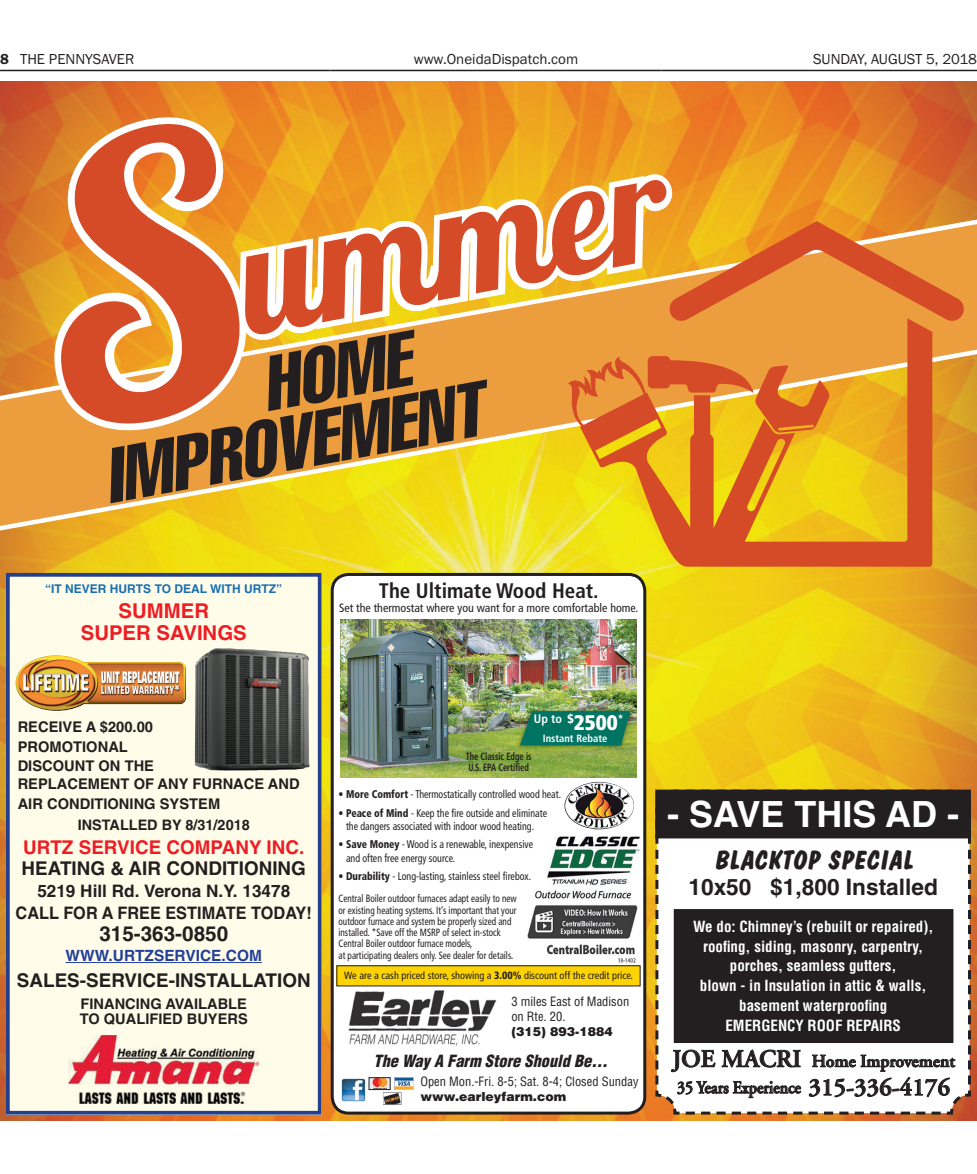
<style>
.page{position:relative;width:977px;height:1174px;background:#fff}
.page>*{position:absolute;margin:0;border:0;box-sizing:border-box;transform-origin:0 0}
.t1{font:700 36.15px "Helvetica";color:#fff}
.t2{font:italic 700 26.55px "Dom Casual";color:#231f20}
.t3{font:700 22.8px "Helvetica";color:#231f20}
.t4{font:700 condensed 21px "Frutiger";color:#231f20}
.t5{font:700 20.7px "Helvetica";color:#231f20}
.t6{font:700 20.4px/22px "Helvetica";color:#ee1d23;text-align:center}
.t7{font:700 18.9px "Helvetica";color:#231f20}
.t8{font:700 18.9px "Helvetica";color:#ee1d23}
.t9{font:600 17.7px/26.4px "Adobe Garamond";color:#231f20}
.t10{font:700 17.25px/21.6px "Helvetica";color:#231f20;text-align:center}
.t11{font:italic 900 condensed 16.5px "Helvetica";color:#231f20}
.t12{font:700 15.45px "Helvetica";color:#223f99}
.t13{font:700 condensed 15px/19.8px "Helvetica";color:#fff;text-align:center}
.t14{font:15px "Franklin Gothic";color:#231f20}
.t15{font:700 14.7px/19.2px "Helvetica";color:#231f20}
.t16{font:700 14.4px "Helvetica";color:#231f20}
.t17{font:condensed 12.45px/15px "Helvetica";color:#231f20}
.t18{font:900 12.45px "Helvetica";color:#231f20}
.t19{font:700 condensed 12.3px "Frutiger";color:#fff}
.t20{font:condensed 12px "Frutiger";color:#231f20}
.t21{font:700 12px "Helvetica";color:#196eb1}
.t22{font:condensed 11.1px/13.4px "Frutiger";color:#231f20;text-align:center;scale:.89 1}
.t23{font:condensed 10.5px/11.2px "Frutiger";color:#231f20;scale:.87 1}
.t24{font:condensed 10.5px "Frutiger";color:#231f20}
.t25{font:700 condensed 10.5px/11.2px "Frutiger";color:#231f20;scale:.8 1}
.t26{font:700 condensed 10.5px "Frutiger";color:#fff}
.s1{font-weight:600}
.s2{font-weight:900}
.s3{font-weight:900;font-size:21px}
.s4{font-size:24.75px}
</style>
<div class="page">
<hr style="left:0;top:70px;width:330px;height:1px;background:#231f20">
<hr style="left:330px;top:70px;width:331px;height:1px;background:#231f20">
<hr style="left:661px;top:70px;width:315px;height:1px;background:#231f20">
<img style="left:0;top:81px;width:976px;height:1039px">
<svg style="left:0;top:214px;width:976px;height:321px;background:#e9b52b"></svg>
<svg style="left:568px;top:433px;width:364px;height:134px;background:#e69f1b"></svg>
<svg style="left:36px;top:105px;width:232px;height:343px;background:#e2882c"></svg>
<svg style="left:54px;top:118px;width:196px;height:312px"></svg>
<svg style="left:309px;top:69px;width:115px;height:95px;background:#eba039"></svg>
<svg style="left:424px;top:69px;width:152px;height:95px;background:#eba239"></svg>
<svg style="left:110px;top:379px;width:377px;height:124px;background:#b68e37"></svg>
<svg style="left:230px;top:164px;width:735px;height:269px;background:#da8b3e"></svg>
<div style="left:6px;top:573px;width:315px;height:542px;background:#fffdea"></div>
<img style="left:195px;top:648px;width:114px;height:123px">
<img style="left:69px;top:1035px;width:190px;height:69px">
<hr style="left:66px;top:962px;width:196px;height:1px;background:#223f99">
<div style="left:6px;top:573px;width:315px;height:542px;border:4px solid #253f8f"></div>
<img style="left:15px;top:655px;width:171px;height:56px">
<div style="left:332px;top:574px;width:312px;height:539px;background:#fff;border-radius:17px"></div>
<div style="left:330px;top:573px;width:316px;height:542px;border:3px solid #231f20;border-radius:17px"></div>
<img style="left:527px;top:905px;width:111px;height:58px">
<img style="left:348px;top:990px;width:149px;height:56px">
<img style="left:341px;top:1078px;width:24px;height:23px">
<img style="left:383px;top:1093px;width:18px;height:12px">
<img style="left:371px;top:1079px;width:17px;height:9px">
<div style="left:369px;top:1077px;width:21px;height:13px;border:1px solid #231f20"></div>
<img style="left:394px;top:1078px;width:19px;height:12px">
<div style="left:337px;top:966px;width:303px;height:20px;background:#fed304"></div>
<div style="left:336px;top:965px;width:304px;height:21px;border:1px solid #231f20"></div>
<img style="left:340px;top:619px;width:296px;height:159px">
<img style="left:514px;top:705px;width:119px;height:44px">
<svg style="left:520px;top:711px;width:110px;height:35px;background:#0e7860"></svg>
<img style="left:564px;top:782px;width:70px;height:47px">
<img style="left:535px;top:836px;width:105px;height:64px">
<svg style="left:655px;top:790px;width:315px;height:325px"></svg>
<h3 class="t14" style="left:0;top:53px;width:136px"><span class="s1">8</span> THE PENNYSAVER</h3>
<h3 class="t14" style="left:413px;top:53px;width:166px">www.OneidaDispatch.com</h3>
<h3 class="t14" style="left:813px;top:53px;width:165px">SUNDAY, AUGUST 5, 2018</h3>
<p class="t21" style="left:45px;top:584px;width:238px">“IT NEVER HURTS TO DEAL WITH URTZ”</p>
<h3 class="t6" style="left:81px;top:602px;width:167px">SUMMER<br>SUPER SAVINGS</h3>
<h3 class="t4" style="left:379px;top:582px;width:221px">The Ultimate Wood Heat.</h3>
<p class="t20" style="left:339px;top:603px;width:301px">Set the thermostat where you want for a more comfortable home.</p>
<h3 class="t15" style="left:18px;top:719px;width:138px">RECEIVE A $200.00<br>PROMOTIONAL<br>DISCOUNT ON THE</h3>
<h3 class="t15" style="left:18px;top:776px;width:283px">REPLACEMENT OF ANY FURNACE AND<br>AIR CONDITIONING SYSTEM</h3>
<h3 class="t16" style="left:78px;top:819px;width:173px">INSTALLED BY 8/31/2018</h3>
<h3 class="t8" style="left:23px;top:840px;width:283px">URTZ SERVICE COMPANY INC.</h3>
<h3 class="t7" style="left:22px;top:862px;width:286px">HEATING &amp; AIR CONDITIONING</h3>
<h3 class="t10" style="left:16px;top:882px;width:298px">5219 Hill Rd. Verona N.Y. 13478<br>CALL FOR A FREE ESTIMATE TODAY!</h3>
<h3 class="t5" style="left:99px;top:926px;width:130px">315-363-0850</h3>
<h3 class="t12" style="left:66px;top:950px;width:198px">WWW.URTZSERVICE.COM</h3>
<h3 class="t7" style="left:17px;top:974px;width:295px">SALES-SERVICE-INSTALLATION</h3>
<h3 class="t15" style="left:80px;top:997px;width:169px;line-height:15.5px">FINANCING AVAILABLE<br>TO QUALIFIED BUYERS</h3>
<p class="t19" style="left:534px;top:714px;width:91px">Up to <span class="s2">$</span><span class="s3">2500</span>*</p>
<p class="t26" style="left:543px;top:734px;width:66px">Instant Rebate</p>
<p class="t25" style="left:465px;top:751px;width:84px">The Classic Edge is<br>U.S. EPA Certified</p>
<p class="t22" style="left:338px;top:789px;width:251px"><span class="s2">• More Comfort</span> - Thermostatically controlled wood heat.</p>
<p class="t22" style="left:338px;top:807px;width:236px"><span class="s2">• Peace of Mind</span> - Keep the fire outside and eliminate the dangers associated with indoor wood heating.</p>
<p class="t22" style="left:346px;top:839px;width:212px;text-align:left;text-indent:-8px"><span class="s2">• Save Money</span> - Wood is a renewable, inexpensive and often free energy source.</p>
<p class="t22" style="left:338px;top:870px;width:218px"><span class="s2">• Durability</span> - Long-lasting, stainless steel firebox.</p>
<p class="t23" style="left:338px;top:894px;width:206px">Central Boiler outdoor furnaces adapt easily to new or existing heating systems. It’s important that your outdoor furnace and system be properly sized and installed. *Save off the MSRP of select in-stock Central Boiler outdoor furnace models,<br>at participating dealers only. See dealer for details.</p>
<p class="t24" style="left:344px;top:971px;width:290px">We are a cash priced store, showing a <span class="s2">3.00%</span> discount off the credit price.</p>
<p class="t17" style="left:511px;top:995px;width:119px">3 miles East of Madison on Rte. 20.</p>
<p class="t18" style="left:511px;top:1027px;width:103px">(315) 893-1884</p>
<h3 class="t11" style="left:373px;top:1055px;width:236px">The Way A Farm Store Should Be...</h3>
<p class="t17" style="left:420px;top:1075px;width:220px">Open Mon.-Fri. 8-5; Sat. 8-4; Closed Sunday</p>
<p class="t18" style="left:420px;top:1092px;width:147px">www.earleyfarm.com</p>
<h1 class="t1" style="left:667px;top:801px;width:294px">- SAVE THIS AD -</h1>
<h2 class="t2" style="left:713px;top:850px;width:206px">BLACKTOP SPECIAL</h2>
<h3 class="t3" style="left:688px;top:878px;width:251px">10x50 $1,800 Installed</h3>
<h3 class="t13" style="left:693px;top:918px;width:242px">We do: Chimney’s (rebuilt or repaired), roofing, siding, masonry, carpentry, porches, seamless gutters,<br>blown - in Insulation in attic &amp; walls, basement waterproofing<br>EMERGENCY ROOF REPAIRS</h3>
<h3 class="t9" style="left:672px;top:1049px;width:284px"><span class="s4">JOE MACRI</span> Home Improvement<br>35 Years Experience <span class="s4">315-336-4176</span></h3>
</div>
